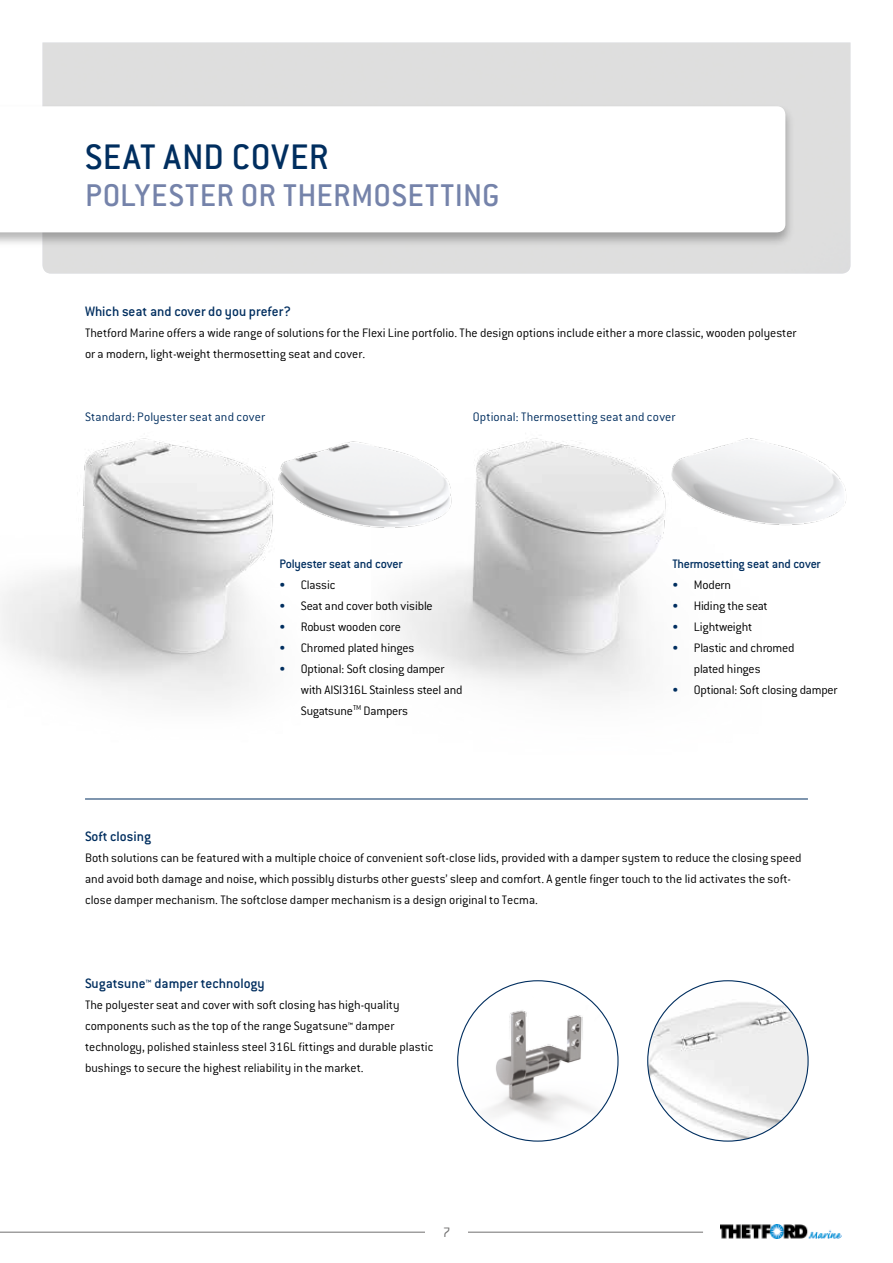
<style>
.page{position:relative;width:893px;height:1263px;background:#fff}
.page>*{position:absolute;margin:0;border:0;box-sizing:border-box;transform-origin:0 0}
.t1{font:500 39px "Conduit ITC";letter-spacing:.02em;color:#002e5f}
.t2{font:500 34.5px "Conduit ITC";letter-spacing:.005em;color:#7583aa}
.t3{font:500 15px "Conduit ITC";color:#002e5f}
.t4{font:300 15px "Conduit ITC";color:#706f6f}
.t5{font:300 13.5px/21px "Conduit ITC";color:#000}
.t6{font:300 13.5px "Conduit ITC";letter-spacing:.015em;color:#002e5f}
.t7{font:500 13.5px "Conduit ITC";letter-spacing:-.01em;color:#002e5f}
.s1{color:#002e5f}
</style>
<div class="page">
<hr style="left:0;top:1232px;width:703px;height:1px;background:#706f6f">
<div style="left:425px;top:1227px;width:43px;height:13px;background:#fff"></div>
<img style="left:720px;top:1224px;width:121px;height:14px">
<img style="left:397px;top:438px;width:267px;height:257px">
<img style="left:0;top:438px;width:271px;height:265px">
<div style="left:0;top:104px;width:795px;height:144px;background:#000;opacity:.3"></div>
<svg style="left:0;top:106px;width:785px;height:126px"></svg>
<img style="left:265px;top:438px;width:193px;height:96px">
<img style="left:659px;top:438px;width:187px;height:92px">
<img style="left:458px;top:981px;width:160px;height:160px;border-radius:80px">
<img style="left:648px;top:983px;width:159px;height:157px">
<hr style="left:85px;top:799px;width:723px;height:1px;background:#002e5f">
<h1 class="t1" style="left:85px;top:134px;width:245px">Seat and cover</h1>
<h2 class="t2" style="left:85px;top:176px;width:416px">Polyester or thermosetting</h2>
<p class="t3" style="left:85px;top:302px;width:207px">Which seat and cover do you prefer?</p>
<p class="t5" style="left:85px;top:322px;width:713px">Thetford Marine offers a wide range of solutions for the Flexi Line portfolio. The design options include either a more classic, wooden polyester or a modern, light-weight thermosetting seat and cover.</p>
<p class="t6" style="left:85px;top:409px;width:181px">Standard: Polyester seat and cover</p>
<p class="t6" style="left:473px;top:409px;width:204px">Optional: Thermosetting seat and cover</p>
<p class="t7" style="left:280px;top:556px;width:124px">Polyester seat and cover</p>
<p class="t5" style="left:280px;top:574px;width:57px"><span class="s1">•</span> Classic</p>
<p class="t5" style="left:280px;top:595px;width:155px"><span class="s1">•</span> Seat and cover both visible</p>
<p class="t5" style="left:280px;top:616px;width:123px"><span class="s1">•</span> Robust wooden core</p>
<p class="t5" style="left:280px;top:637px;width:136px"><span class="s1">•</span> Chromed plated hinges</p>
<p class="t5" style="left:301px;top:658px;width:163px;text-indent:-21px"><span class="s1">•</span> Optional: Soft closing damper with AISI 316L Stainless steel and<br>Sugatsune<sup>TM</sup> Dampers</p>
<p class="t7" style="left:673px;top:556px;width:150px">Thermosetting seat and cover</p>
<p class="t5" style="left:673px;top:574px;width:60px"><span class="s1">•</span> Modern</p>
<p class="t5" style="left:673px;top:595px;width:97px"><span class="s1">•</span> Hiding the seat</p>
<p class="t5" style="left:673px;top:616px;width:81px"><span class="s1">•</span> Lightweight</p>
<p class="t5" style="left:694px;top:637px;width:102px;text-indent:-21px"><span class="s1">•</span> Plastic and chromed plated hinges</p>
<p class="t5" style="left:673px;top:679px;width:166px"><span class="s1">•</span> Optional: Soft closing damper</p>
<p class="t3" style="left:85px;top:827px;width:67px">Soft closing</p>
<p class="t5" style="left:85px;top:847px;width:718px">Both solutions can be featured with a multiple choice of convenient soft-close lids, provided with a damper system to reduce the closing speed and avoid both damage and noise, which possibly disturbs other guests’ sleep and comfort. A gentle finger touch to the lid activates the soft&shy;close damper mechanism. The softclose damper mechanism is a design original to Tecma.</p>
<p class="t3" style="left:85px;top:974px;width:181px">Sugatsune™ damper technology</p>
<p class="t5" style="left:85px;top:994px;width:350px">The polyester seat and cover with soft closing has high-quality components such as the top of the range Sugatsune™ damper technology, polished stainless steel 316L fittings and durable plastic bushings to secure the highest reliability in the market.</p>
<p class="t4" style="left:443px;top:1224px;width:9px">7</p>
</div>
